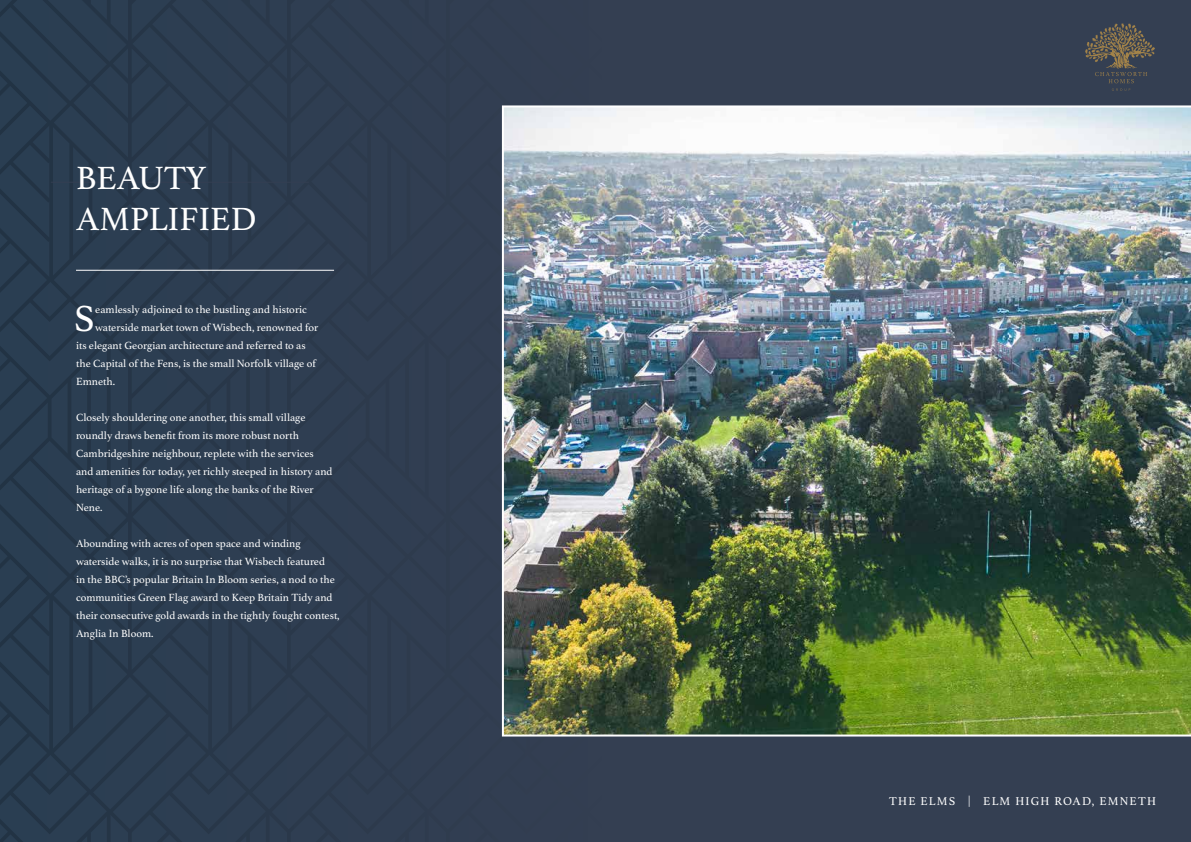
<style>
.page{position:relative;width:1191px;height:842px;background:#343f52}
.page>*{position:absolute;margin:0;border:0;box-sizing:border-box;transform-origin:0 0}
.t1{font:38.5px "Athelas";color:#fff}
.t2{font:34px/40.8px "Athelas";color:#fff}
.t3{font:12px "Athelas";letter-spacing:.1em;color:#fff}
.t4{font:11px/18px "Athelas";color:#fff}
</style>
<div class="page">
<svg style="left:0;top:0;width:334px;height:842px"></svg>
<svg style="left:1085px;top:23px;width:70px;height:68px"></svg>
<img style="left:501px;top:105px;width:690px;height:632px">
<hr style="left:51px;top:182px;width:258px;height:1px;background:#343f52">
<hr style="left:76px;top:270px;width:258px;height:1px;background:#fff">
<h2 class="t2" style="left:76px;top:159px;width:182px">BEAUTY<br>AMPLIFIED</h2>
<h1 class="t1" style="left:74px;top:297px;width:23px">S</h1>
<p class="t4" style="left:95px;top:301px;width:213px">eamlessly adjoined to the bustling and historic</p>
<p class="t4" style="left:95px;top:319px;width:225px">waterside market town of Wisbech, renowned for</p>
<p class="t4" style="left:76px;top:337px;width:231px">its elegant Georgian architecture and referred to as</p>
<p class="t4" style="left:76px;top:355px;width:241px">the Capital of the Fens, is the small Norfolk village of</p>
<p class="t4" style="left:76px;top:373px;width:41px">Emneth.</p>
<p class="t4" style="left:76px;top:409px;width:258px">Closely shouldering one another, this small village roundly draws benefit from its more robust north Cambridgeshire neighbour, replete with the services and amenities for today, yet richly steeped in history and heritage of a bygone life along the banks of the River Nene.</p>
<p class="t4" style="left:76px;top:535px;width:265px">Abounding with acres of open space and winding waterside walks, it is no surprise that Wisbech featured<br>in the BBC’s popular Britain In Bloom series, a nod to the communities Green Flag award to Keep Britain Tidy and their consecutive gold awards in the tightly fought contest, Anglia In Bloom.</p>
<p class="t3" style="left:889px;top:794px;width:268px">THE ELMS | ELM HIGH ROAD, EMNETH</p>
</div>
